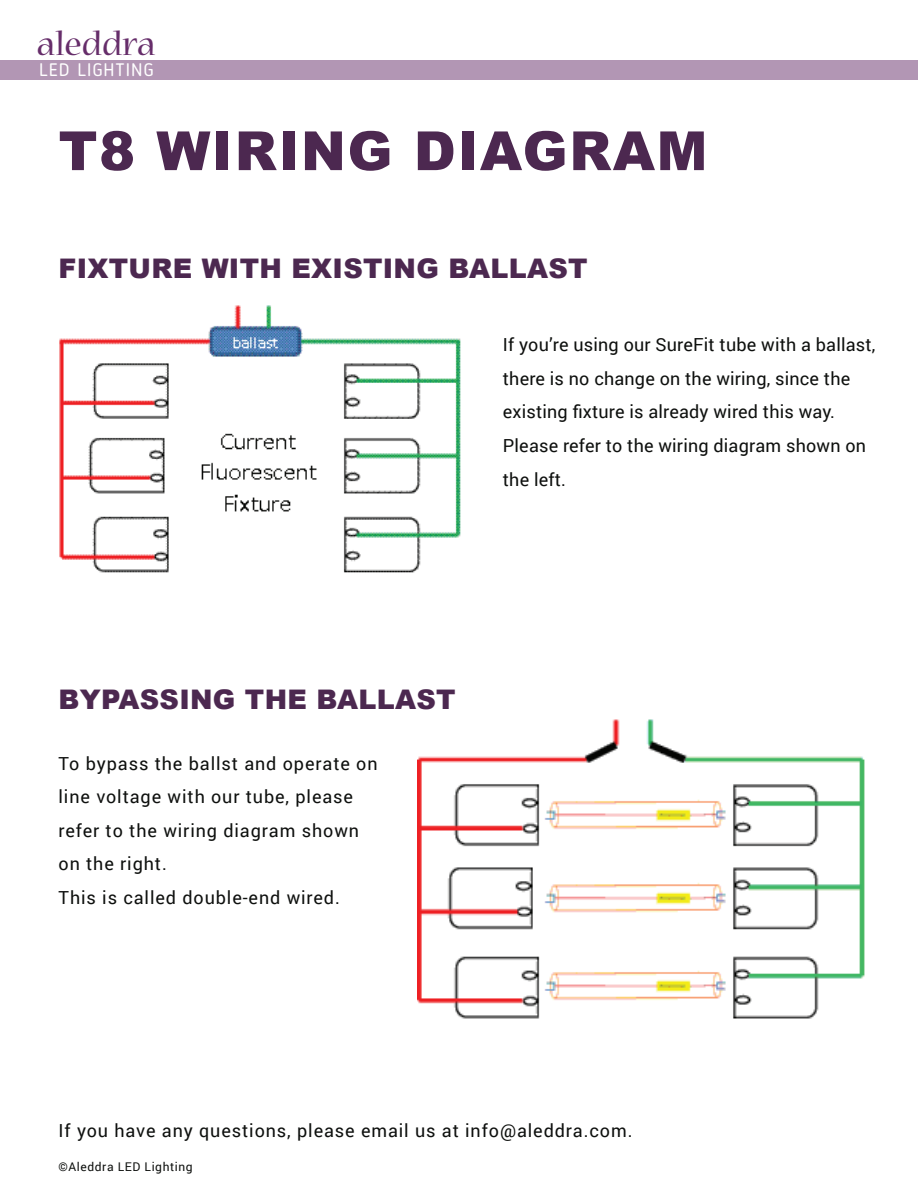
<style>
.page{position:relative;width:918px;height:1188px;background:#fff}
.page>*{position:absolute;margin:0;border:0;box-sizing:border-box;transform-origin:0 0}
.t1{font:900 54px "Arial";letter-spacing:.03em;color:#4c2850}
.t2{font:36.15px "Nueva Std";color:#662d6a;scale:1.06 1}
.t3{font:900 27px "Arial";letter-spacing:.01em;color:#4c2850}
.t4{font:18px/33.6px "Roboto";letter-spacing:.045em;color:#0e100e}
.t5{font:18px/33.6px "Roboto";letter-spacing:.01em;color:#0e100e}
.t6{font:18px "Blogger Sans";letter-spacing:.06em;color:#fff;scale:1.06 1}
.t7{font:12px "Roboto";letter-spacing:.05em;color:#0e100e}
</style>
<div class="page">
<div style="left:0;top:60px;width:918px;height:20px;background:#b296b4"></div>
<img style="left:59px;top:305px;width:402px;height:268px">
<img style="left:418px;top:719px;width:447px;height:300px">
<h2 class="t2" style="left:37px;top:28px;width:113px">aleddra</h2>
<p class="t6" style="left:39px;top:59px;width:110px">LED LIGHTING</p>
<h1 class="t1" style="left:59px;top:112px;width:650px">T8 WIRING DIAGRAM</h1>
<h3 class="t3" style="left:59px;top:249px;width:531px">FIXTURE WITH EXISTING BALLAST</h3>
<p class="t5" style="left:503px;top:327px;width:374px">If you’re using our SureFit tube with a ballast, there is no change on the wiring, since the existing fixture is already wired this way.<br>Please refer to the wiring diagram shown on the left.</p>
<h3 class="t3" style="left:59px;top:679px;width:399px">BYPASSING THE BALLAST</h3>
<p class="t4" style="left:59px;top:746px;width:321px">To bypass the ballst and operate on line voltage with our tube, please refer to the wiring diagram shown on the right.<br>This is called double-end wired.</p>
<p class="t4" style="left:59px;top:1113px;width:575px">If you have any questions, please email us at info@aleddra.com.</p>
<p class="t7" style="left:59px;top:1158px;width:136px">©Aleddra LED Lighting</p>
</div>
